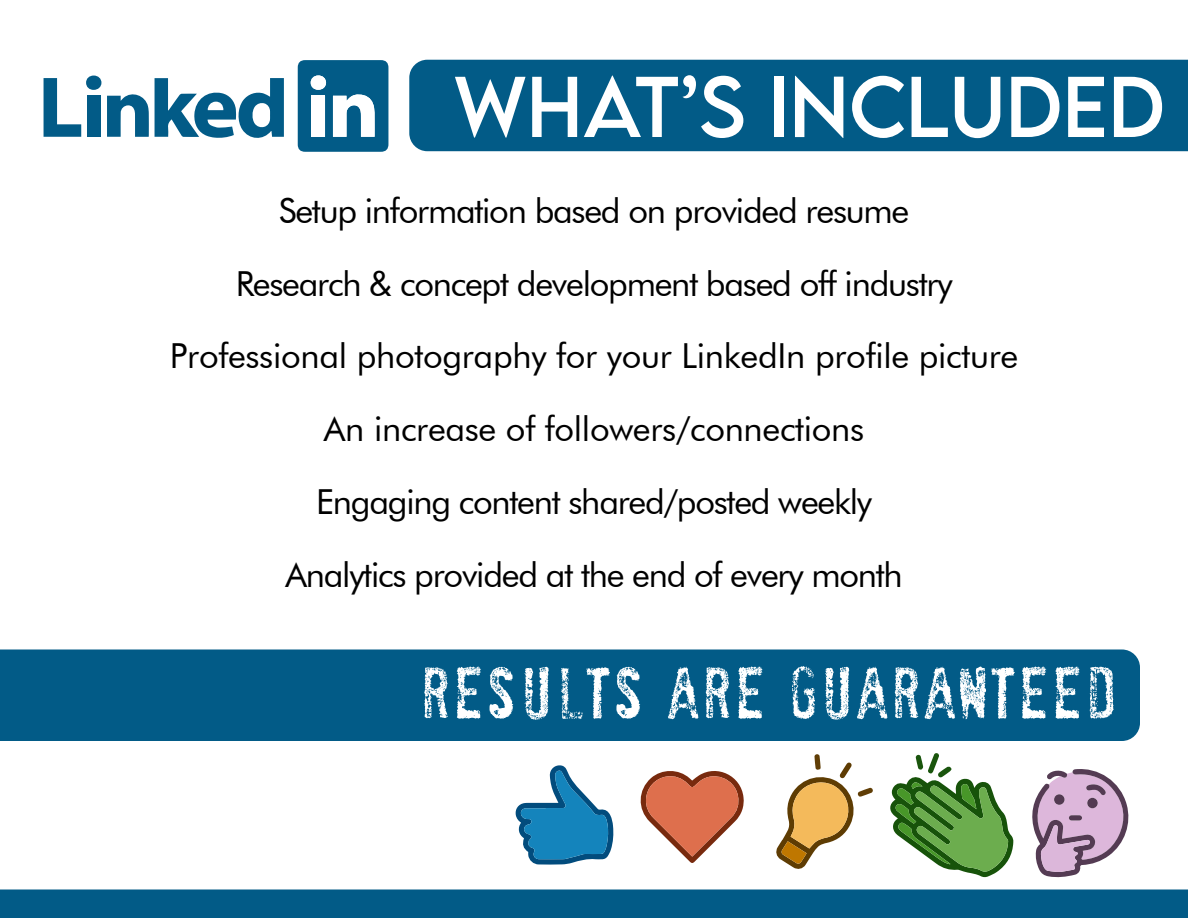
<style>
.page{position:relative;width:1188px;height:918px;background:#fff}
.page>*{position:absolute;margin:0;border:0;box-sizing:border-box;transform-origin:0 0}
.t1{font:76.5px "LEMONMILK";color:#fff}
.t2{font:67.5px "Socia L Anima L";color:#fff}
.t3{font:34.5px/72.8px "Futura BT";letter-spacing:-.035em;color:#000;text-align:center}
</style>
<div class="page">
<div style="left:0;top:650px;width:1140px;height:91px;background:#025b87"></div>
<div style="left:0;top:890px;width:1188px;height:28px;background:#025b87"></div>
<div style="left:409px;top:60px;width:779px;height:91px;background:#025b87"></div>
<svg style="left:155px;top:78px;width:129px;height:60px"></svg>
<svg style="left:107px;top:94px;width:42px;height:43px"></svg>
<svg style="left:44px;top:78px;width:37px;height:59px"></svg>
<div style="left:87px;top:96px;width:13px;height:41px;background:#025b87"></div>
<div style="left:86px;top:76px;width:15px;height:14px;background:#025b87;border-radius:50%"></div>
<svg style="left:298px;top:60px;width:90px;height:92px"></svg>
<div style="left:312px;top:96px;width:13px;height:41px;background:#fff"></div>
<div style="left:311px;top:75px;width:15px;height:15px;background:#fff;border-radius:50%"></div>
<svg style="left:890px;top:753px;width:123px;height:124px"></svg>
<svg style="left:1032px;top:769px;width:97px;height:109px"></svg>
<svg style="left:515px;top:765px;width:99px;height:100px"></svg>
<svg style="left:640px;top:771px;width:104px;height:92px"></svg>
<svg style="left:776px;top:754px;width:97px;height:115px"></svg>
<h1 class="t1" style="left:454px;top:57px;width:712px">WHAT’S INCLUDED</h1>
<p class="t3" style="left:170px;top:174px;width:850px">Setup information based on provided resume<br>Research &amp; concept development based off industry Professional photography for your LinkedIn profile picture An increase of followers/connections<br>Engaging content shared/posted weekly<br>Analytics provided at the end of every month</p>
<h2 class="t2" style="left:417px;top:653px;width:701px">RESULTS ARE GUARANTEED</h2>
</div>
